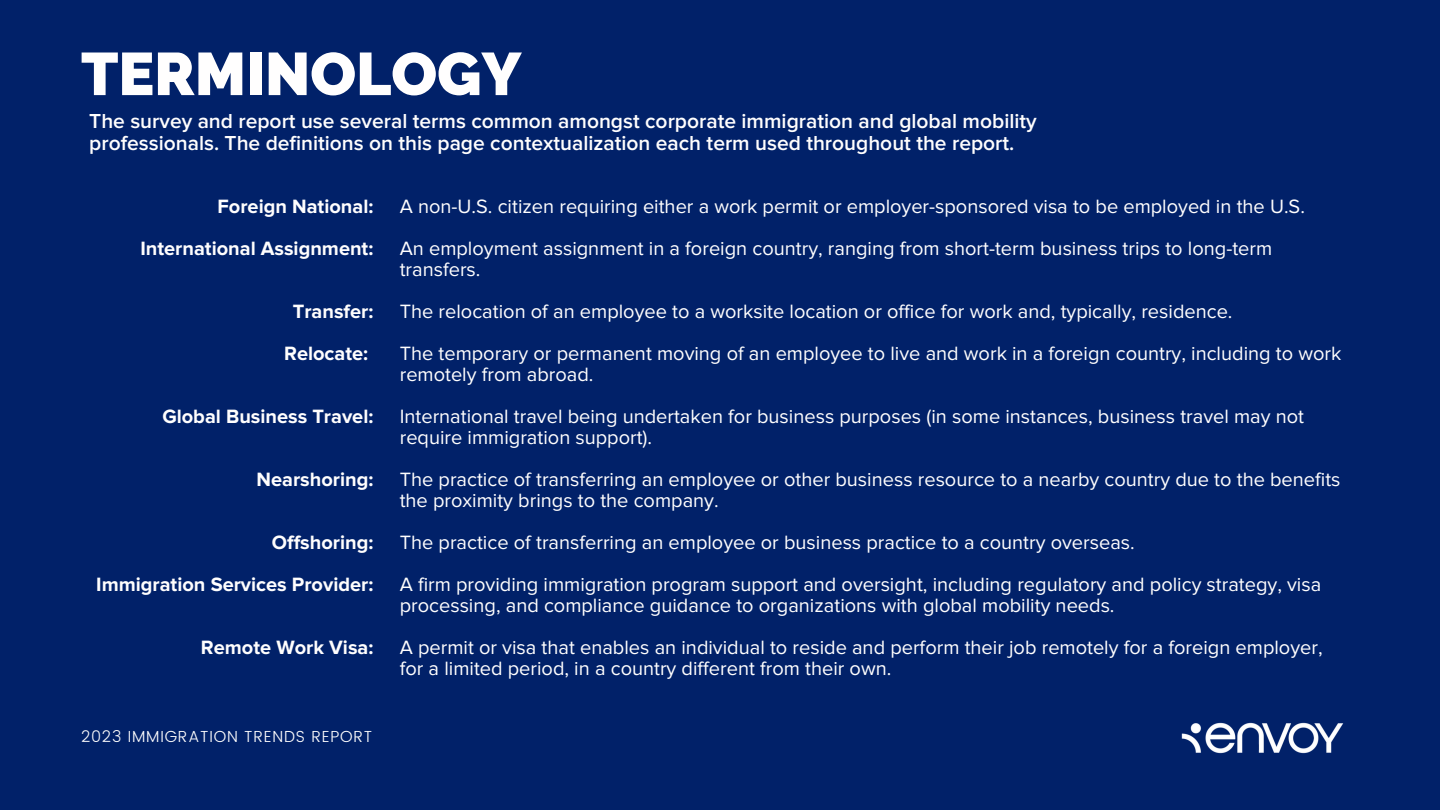
<style>
.page{position:relative;width:1440px;height:810px;background:#012169}
.page>*{position:absolute;margin:0;border:0;box-sizing:border-box;transform-origin:0 0}
.t1{font:900 60px "Raleway";color:#fffefe}
.t2{font:600 21px/21.8px "Proxima Nova";color:#fffefe}
.t3{font:20px/42px "Proxima Nova";color:#fffefe}
.t4{font:700 20px/42px "Proxima Nova";color:#fffefe;text-align:right}
.t5{font:300 16px "Poppins";letter-spacing:.05em;color:#fffefe}
</style>
<div class="page">
<img style="left:1181px;top:722px;width:163px;height:32px">
<h1 class="t1" style="left:81px;top:39px;width:442px">TERMINOLOGY</h1>
<p class="t2" style="left:89px;top:111px;width:949px">The survey and report use several terms common amongst corporate immigration and global mobility professionals. The definitions on this page contextualization each term used throughout the report.</p>
<p class="t4" style="left:140px;top:186px;width:234px">Foreign National:<br>International Assignment:</p>
<p class="t4" style="left:284px;top:291px;width:91px;text-align:center">Transfer:<br>Relocate:</p>
<p class="t4" style="left:162px;top:396px;width:212px">Global Business Travel:</p>
<p class="t4" style="left:257px;top:459px;width:118px">Nearshoring:</p>
<p class="t4" style="left:96px;top:522px;width:279px">Offshoring:<br>Immigration Services Provider:</p>
<p class="t4" style="left:201px;top:627px;width:174px">Remote Work Visa:</p>
<p class="t5" style="left:81px;top:727px;width:293px">2023 IMMIGRATION TRENDS REPORT</p>
<p class="t3" style="left:400px;top:186px;width:907px">A non-U.S. citizen requiring either a work permit or employer-sponsored visa to be employed in the U.S.<br>An employment assignment in a foreign country, ranging from short-term business trips to long-term</p>
<p class="t3" style="left:400px;top:249px;width:943px">transfers.<br>The relocation of an employee to a worksite location or office for work and, typically, residence.<br>The temporary or permanent moving of an employee to live and work in a foreign country, including to work</p>
<p class="t3" style="left:400px;top:354px;width:906px">remotely from abroad.<br>International travel being undertaken for business purposes (in some instances, business travel may not</p>
<p class="t3" style="left:400px;top:417px;width:942px">require immigration support).<br>The practice of transferring an employee or other business resource to a nearby country due to the benefits</p>
<p class="t3" style="left:400px;top:480px;width:923px">the proximity brings to the company.<br>The practice of transferring an employee or business practice to a country overseas.<br>A firm providing immigration program support and oversight, including regulatory and policy strategy, visa</p>
<p class="t3" style="left:400px;top:585px;width:924px">processing, and compliance guidance to organizations with global mobility needs.<br>A permit or visa that enables an individual to reside and perform their job remotely for a foreign employer,</p>
<p class="t3" style="left:400px;top:648px;width:493px">for a limited period, in a country different from their own.</p>
</div>
